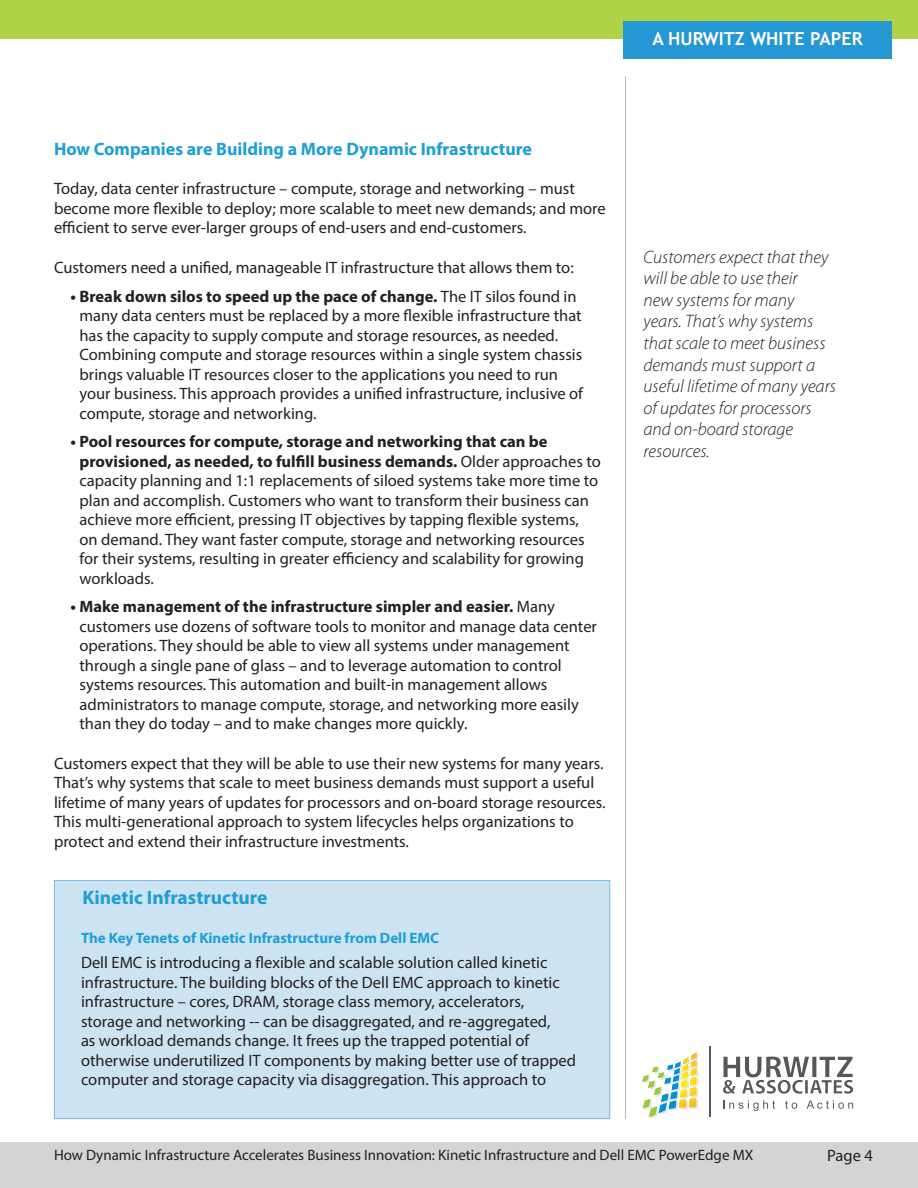
<style>
.page{position:relative;width:918px;height:1188px;background:#fff}
.page>*{position:absolute;margin:0;border:0;box-sizing:border-box;transform-origin:0 0}
.t1{font:700 19.5px "Myriad Pro";color:#1d9fd7}
.t2{font:italic 300 18px/21.6px "Myriad Pro";color:#231f20}
.t3{font:700 18px "Myriad Pro";color:#1d9fd7}
.t4{font:700 18px "Trebuchet MS";color:#fff}
.t5{font:16.5px/19.5px "Myriad Pro";color:#231f20}
.t6{font:15px "Myriad Pro";color:#231f20}
.t7{font:700 15px "Myriad Pro";color:#1d9fd7}
.s1{font-weight:700}
</style>
<div class="page">
<div style="left:0;top:0;width:918px;height:39px;background:#afd247"></div>
<div style="left:0;top:1143px;width:918px;height:45px;background:#d3d4d3"></div>
<div style="left:623px;top:21px;width:269px;height:38px;background:#2797d4"></div>
<svg style="left:642px;top:1052px;width:57px;height:67px"></svg>
<svg style="left:723px;top:1057px;width:130px;height:37px"></svg>
<svg style="left:723px;top:1100px;width:52px;height:11px"></svg>
<svg style="left:785px;top:1101px;width:12px;height:8px"></svg>
<svg style="left:807px;top:1100px;width:46px;height:9px"></svg>
<hr style="left:710px;top:1047px;width:1px;height:70px;background:#57585a">
<hr style="left:625px;top:76px;width:1px;height:1043px;background:#babdbe">
<div style="left:54px;top:880px;width:556px;height:239px;background:#cce4f2;border:1px solid #77bae3"></div>
<p class="t4" style="left:652px;top:28px;width:212px">A HURWITZ WHITE PAPER</p>
<p class="t3" style="left:54px;top:137px;width:480px">How Companies are Building a More Dynamic Infrastructure</p>
<p class="t5" style="left:54px;top:179px;width:553px">Today, data center infrastructure – compute, storage and networking – must become more flexible to deploy; more scalable to meet new demands; and more efficient to serve ever-larger groups of end-users and end-customers.</p>
<p class="t5" style="left:54px;top:257px;width:521px">Customers need a unified, manageable IT infrastructure that allows them to:</p>
<p class="t5" style="left:79px;top:286px;width:505px;text-indent:-9px"><span class="s1">• Break down silos to speed up the pace of change.</span> The IT silos found in many data centers must be replaced by a more flexible infrastructure that has the capacity to supply compute and storage resources, as needed.<br>Combining compute and storage resources within a single system chassis brings valuable IT resources closer to the applications you need to run your business. This approach provides a unified infrastructure, inclusive of compute, storage and networking.</p>
<p class="t5" style="left:79px;top:431px;width:523px;text-indent:-9px"><span class="s1">• Pool resources for compute, storage and networking that can be provisioned, as needed, to fulfill business demands.</span> Older approaches to capacity planning and 1:1 replacements of siloed systems take more time to plan and accomplish. Customers who want to transform their business can achieve more efficient, pressing IT objectives by tapping flexible systems, on demand. They want faster compute, storage and networking resources for their systems, resulting in greater efficiency and scalability for growing workloads.</p>
<p class="t5" style="left:79px;top:596px;width:519px;text-indent:-9px"><span class="s1">• Make management of the infrastructure simpler and easier.</span> Many customers use dozens of software tools to monitor and manage data center operations. They should be able to view all systems under management through a single pane of glass – and to leverage automation to control systems resources. This automation and built-in management allows administrators to manage compute, storage, and networking more easily than they do today – and to make changes more quickly.</p>
<p class="t5" style="left:54px;top:753px;width:553px">Customers expect that they will be able to use their new systems for many years.<br>That’s why systems that scale to meet business demands must support a useful lifetime of many years of updates for processors and on-board storage resources.<br>This multi-generational approach to system lifecycles helps organizations to protect and extend their infrastructure investments.</p>
<p class="t1" style="left:82px;top:884px;width:186px">Kinetic Infrastructure</p>
<p class="t7" style="left:81px;top:928px;width:360px">The Key Tenets of Kinetic Infrastructure from Dell EMC</p>
<p class="t5" style="left:81px;top:953px;width:497px">Dell EMC is introducing a flexible and scalable solution called kinetic infrastructure. The building blocks of the Dell EMC approach to kinetic infrastructure – cores, DRAM, storage class memory, accelerators, storage and networking -- can be disaggregated, and re-aggregated,<br>as workload demands change. It frees up the trapped potential of otherwise underutilized IT components by making better use of trapped computer and storage capacity via disaggregation. This approach to</p>
<p class="t2" style="left:643px;top:246px;width:194px">Customers expect that they will be able to use their<br>new systems for many years. That’s why systems that scale to meet business demands must support a useful lifetime of many years of updates for processors and on-board storage resources.</p>
<p class="t6" style="left:54px;top:1146px;width:701px">How Dynamic Infrastructure Accelerates Business Innovation: Kinetic Infrastructure and Dell EMC PowerEdge MX</p>
<p class="t5" style="left:827px;top:1145px;width:47px">Page 4</p>
</div>
